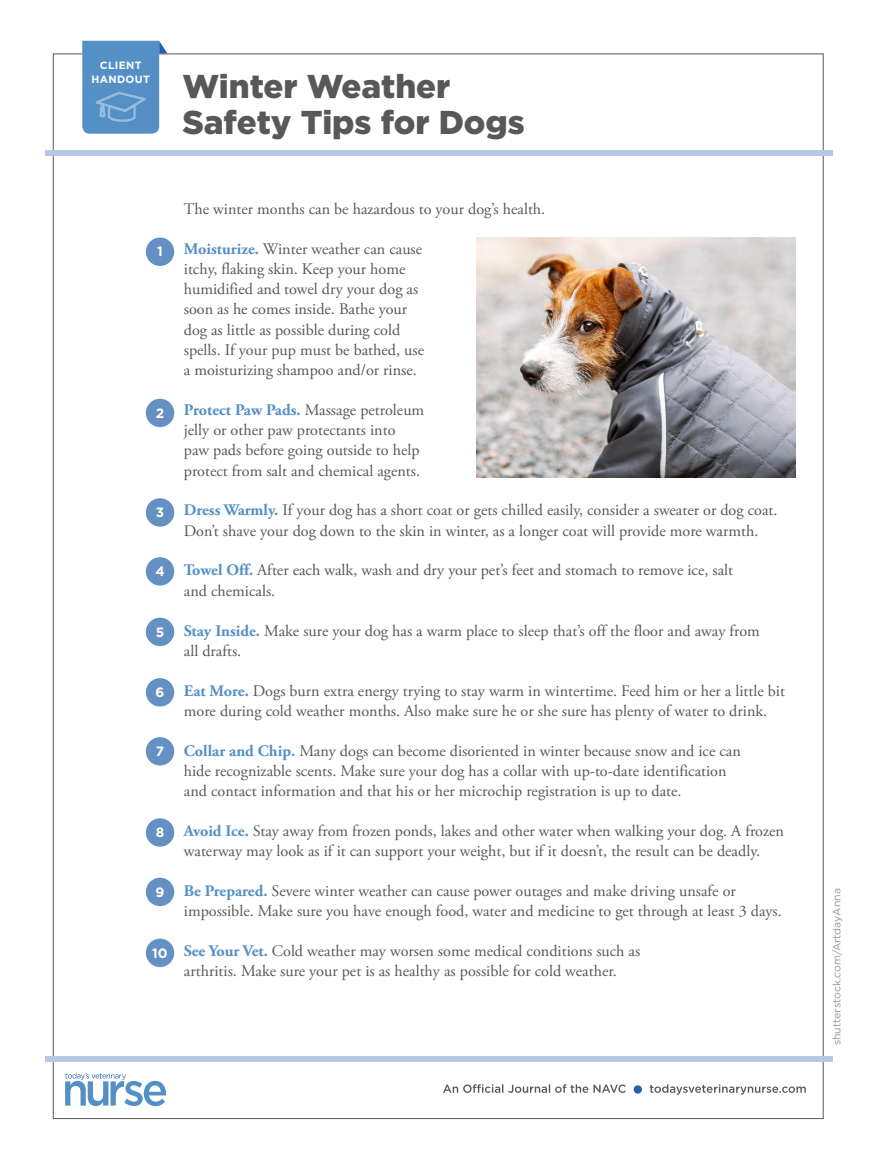
<style>
.page{position:relative;width:878px;height:1175px;background:#fff}
.page>*{position:absolute;margin:0;border:0;box-sizing:border-box;transform-origin:0 0}
.t1{font:900 33px/36px "Gotham";color:#57585a}
.Body_Copy{font:16.2px/20.2px "Adobe Garamond Pro";color:#57585a}
.t2{font:700 13.5px "Gotham";color:#fff}
.photo_credit{font:10.5px "Gotham";color:#939598}
.t3{font:700 10.5px/13.5px "Gotham";letter-spacing:.03em;color:#fff;text-align:center}
.s1{font-weight:700;color:#5490c6}
</style>
<div class="page">
<div style="left:45px;top:150px;width:787px;height:5px;background:#b6c9e4"></div>
<div style="left:45px;top:1056px;width:787px;height:5px;background:#b6c9e4"></div>
<svg style="left:633px;top:1085px;width:9px;height:8px"></svg>
<svg style="left:649px;top:1084px;width:156px;height:10px"></svg>
<svg style="left:443px;top:1084px;width:183px;height:8px"></svg>
<svg style="left:65px;top:1072px;width:101px;height:34px"></svg>
<svg style="left:82px;top:41px;width:85px;height:93px;background:#679ccc"></svg>
<img style="left:476px;top:237px;width:319px;height:240px">
<div style="left:146px;top:237px;width:28px;height:29px;background:#6590c4;border-radius:50%"></div>
<div style="left:146px;top:399px;width:28px;height:28px;background:#6590c4;border-radius:50%"></div>
<div style="left:146px;top:498px;width:28px;height:28px;background:#6590c4;border-radius:50%"></div>
<div style="left:146px;top:557px;width:28px;height:28px;background:#6590c4;border-radius:50%"></div>
<div style="left:146px;top:617px;width:28px;height:29px;background:#6590c4;border-radius:50%"></div>
<div style="left:146px;top:678px;width:28px;height:28px;background:#6590c4;border-radius:50%"></div>
<div style="left:146px;top:737px;width:28px;height:28px;background:#6590c4;border-radius:50%"></div>
<div style="left:146px;top:818px;width:28px;height:28px;background:#6590c4;border-radius:50%"></div>
<div style="left:146px;top:877px;width:28px;height:29px;background:#6590c4;border-radius:50%"></div>
<div style="left:146px;top:938px;width:28px;height:29px;background:#6590c4;border-radius:50%"></div>
<p class="t3" style="left:91px;top:59px;width:60px">CLIENT<br>HANDOUT</p>
<p class="t1" style="left:182px;top:68px;width:344px">Winter Weather<br>Safety Tips for Dogs</p>
<p class="t2" style="left:157px;top:243px;width:7px">1</p>
<p class="t2" style="left:156px;top:404px;width:10px">2</p>
<p class="t2" style="left:156px;top:503px;width:10px">3</p>
<p class="t2" style="left:155px;top:562px;width:11px">4</p>
<p class="t2" style="left:156px;top:623px;width:10px">5</p>
<p class="t2" style="left:155px;top:683px;width:10px">6</p>
<p class="t2" style="left:156px;top:742px;width:10px">7</p>
<p class="t2" style="left:156px;top:823px;width:10px">8</p>
<p class="t2" style="left:155px;top:882px;width:10px">9</p>
<p class="t2" style="left:152px;top:943px;width:17px">10</p>
<p class="Body_Copy" style="left:184px;top:199px;width:363px">The winter months can be hazardous to your dog’s health.</p>
<p class="Body_Copy" style="left:184px;top:239px;width:242px"><span class="s1">Moisturize.</span> Winter weather can cause itchy, flaking skin. Keep your home humidified and towel dry your dog as soon as he comes inside. Bathe your dog as little as possible during cold spells. If your pup must be bathed, use a moisturizing shampoo and/or rinse.</p>
<p class="Body_Copy" style="left:184px;top:400px;width:242px"><span class="s1">Protect Paw Pads.</span> Massage petroleum jelly or other paw protectants into paw pads before going outside to help protect from salt and chemical agents.</p>
<p class="Body_Copy" style="left:184px;top:501px;width:595px"><span class="s1">Dress Warmly.</span> If your dog has a short coat or gets chilled easily, consider a sweater or dog coat.<br>Don’t shave your dog down to the skin in winter, as a longer coat will provide more warmth.</p>
<p class="Body_Copy" style="left:184px;top:561px;width:551px"><span class="s1">Towel Off.</span> After each walk, wash and dry your pet’s feet and stomach to remove ice, salt and chemicals.</p>
<p class="Body_Copy" style="left:184px;top:621px;width:577px"><span class="s1">Stay Inside.</span> Make sure your dog has a warm place to sleep that’s off the floor and away from all drafts.</p>
<p class="Body_Copy" style="left:184px;top:681px;width:602px"><span class="s1">Eat More.</span> Dogs burn extra energy trying to stay warm in wintertime. Feed him or her a little bit more during cold weather months. Also make sure he or she sure has plenty of water to drink.</p>
<p class="Body_Copy" style="left:184px;top:741px;width:558px"><span class="s1">Collar and Chip.</span> Many dogs can become disoriented in winter because snow and ice can hide recognizable scents. Make sure your dog has a collar with up-to-date identification and contact information and that his or her microchip registration is up to date.</p>
<p class="Body_Copy" style="left:184px;top:821px;width:601px"><span class="s1">Avoid Ice.</span> Stay away from frozen ponds, lakes and other water when walking your dog. A frozen waterway may look as if it can support your weight, but if it doesn’t, the result can be deadly.</p>
<p class="Body_Copy" style="left:184px;top:881px;width:599px"><span class="s1">Be Prepared.</span> Severe winter weather can cause power outages and make driving unsafe or impossible. Make sure you have enough food, water and medicine to get through at least 3 days.</p>
<p class="Body_Copy" style="left:184px;top:941px;width:458px"><span class="s1">See Your Vet.</span> Cold weather may worsen some medical conditions such as arthritis. Make sure your pet is as healthy as possible for cold weather.</p>
<p class="photo_credit" style="left:830px;top:1045px;width:158px;rotate:-90deg">shutterstock.com/ArtdayAnna</p>
</div>
